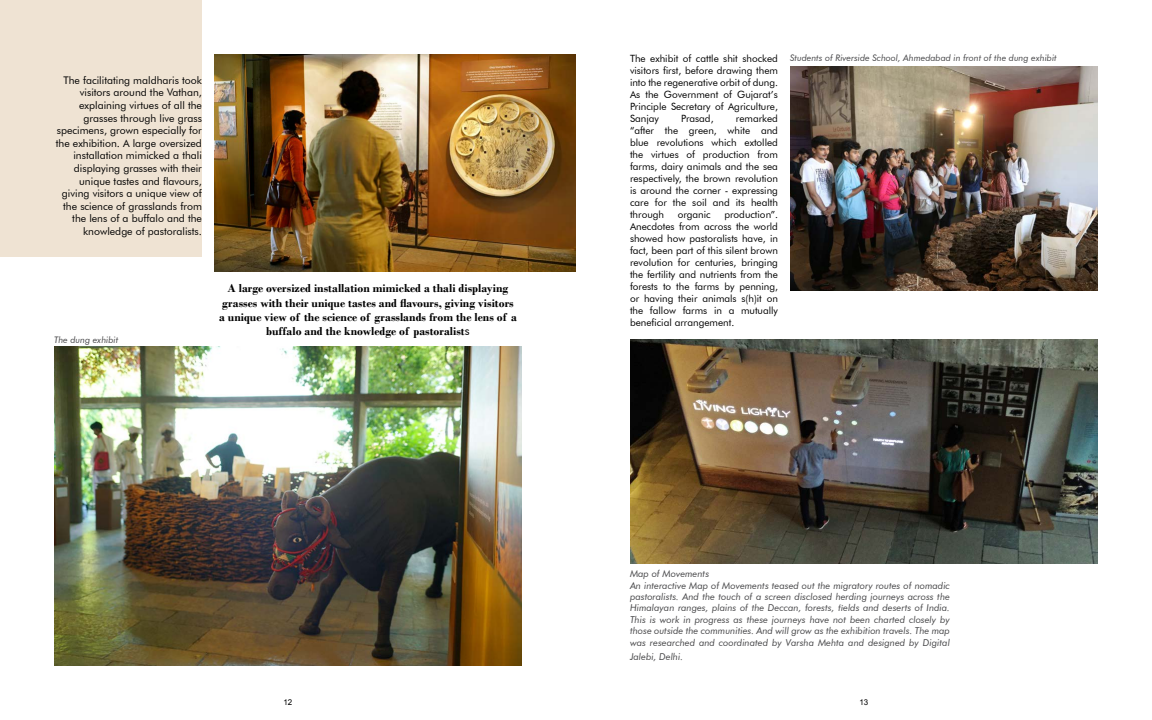
<style>
.page{position:relative;width:1152px;height:720px;background:#fff}
.page>*{position:absolute;margin:0;border:0;box-sizing:border-box;transform-origin:0 0}
.t1{font:700 12px/14.4px "Bodoni";color:#000;text-align:center}
.t2{font:10.5px/12.6px "Futura BT";color:#000;text-align:right}
.t3{font:10px/12px "Futura BT";color:#000;text-align:justify}
.t4{font:italic 9.5px/11.4px "Futura BT";color:#48484a}
.t5{font:italic 9px "Futura BT";color:#48484a}
.t6{font:8px "Arial";color:#000}
.s1{font-family:"Futura BT";font-weight:400}
</style>
<div class="page">
<div style="left:0;top:0;width:202px;height:256px;background:#efe3d3"></div>
<img style="left:214px;top:54px;width:362px;height:217px">
<img style="left:54px;top:346px;width:468px;height:320px">
<img style="left:790px;top:67px;width:308px;height:224px">
<img style="left:630px;top:339px;width:468px;height:225px">
<p class="t2" style="left:56px;top:74px;width:148px">The facilitating maldharis took visitors around the Vathan, explaining virtues of all the grasses through live grass specimens, grown especially for the exhibition. A large oversized installation mimicked a thali displaying grasses with their unique tastes and flavours, giving visitors a unique view of the science of grasslands from the lens of a buffalo and the knowledge of pastoralists.</p>
<p class="t5" style="left:54px;top:334px;width:66px">The dung exhibit</p>
<p class="t1" style="left:219px;top:281px;width:299px">A large oversized installation mimicked a thali displaying grasses with their unique tastes and flavours, giving visitors a unique view of the science of grasslands from the lens of a buffalo and the knowledge of pastoralist<span class="s1">s</span></p>
<p class="t3" style="left:630px;top:52px;width:150px">The exhibit of cattle shit shocked visitors first, before drawing them into the regenerative orbit of dung.<br>As the Government of Gujarat’s Principle Secretary of Agriculture, Sanjay</p>
<p class="t3" style="left:630px;top:112px;width:150px;text-indent:106px">remarked “after the green, white and blue revolutions which extolled the virtues of production from farms, dairy animals and the sea respectively, the brown revolution is around the corner - expressing care for the soil and its health through</p>
<p class="t3" style="left:681px;top:112px;width:34px">Prasad,</p>
<p class="t3" style="left:630px;top:208px;width:150px;text-indent:94px">production”.<br>Anecdotes from across the world showed how pastoralists have, in fact, been part of this silent brown revolution for centuries, bringing the fertility and nutrients from the forests to the farms by penning, or having their animals s(h)it on the fallow farms in a mutually beneficial arrangement.</p>
<p class="t3" style="left:678px;top:208px;width:35px">organic</p>
<p class="t5" style="left:790px;top:52px;width:268px">Students of Riverside School, Ahmedabad in front of the dung exhibit</p>
<p class="t4" style="left:630px;top:568px;width:322px">Map of Movements<br>An interactive Map of Movements teased out the migratory routes of nomadic pastoralists. And the touch of a screen disclosed herding journeys across the Himalayan ranges, plains of the Deccan, forests, fields and deserts of India.<br>This is work in progress as these journeys have not been charted closely by those outside the communities. And will grow as the exhibition travels. The map was researched and coordinated by Varsha Mehta and designed by Digital</p>
<p class="t4" style="left:630px;top:651px;width:55px">Jalebi, Delhi.</p>
<p class="t6" style="left:284px;top:697px;width:10px">12</p>
<p class="t6" style="left:860px;top:697px;width:10px">13</p>
</div>
